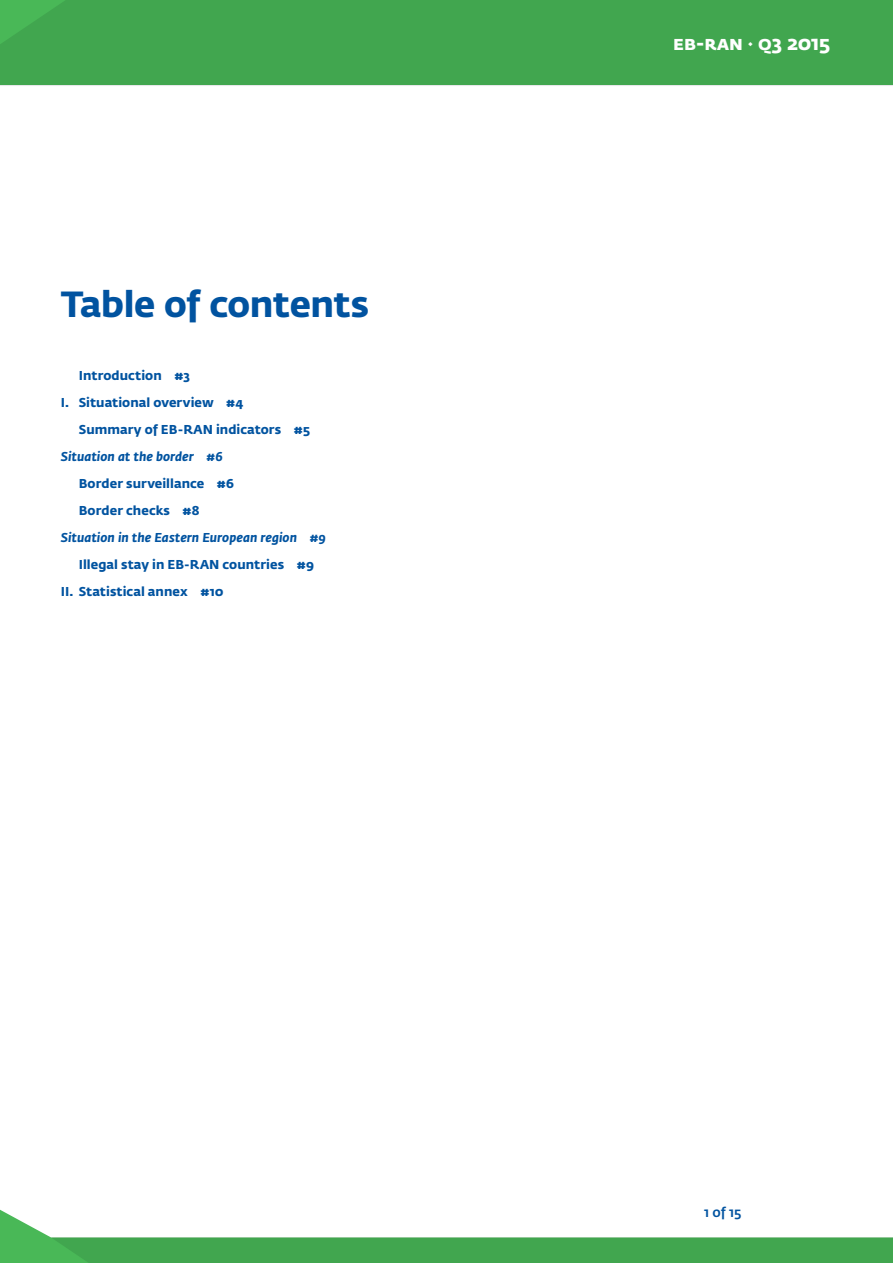
<style>
.page{position:relative;width:893px;height:1263px;background:#fff}
.page>*{position:absolute;margin:0;border:0;box-sizing:border-box;transform-origin:0 0}
.RAU_head1{font:700 36px "Fedra Sans Pro";letter-spacing:-.015em;color:#0153a0}
.t1{font:700 20.25px "Fedra Sans Pro";letter-spacing:.005em;color:#fff}
.t2{font:500 13.5px "Fedra Sans Pro";color:#0153a0}
.TOC_H1{font:700 12.75px "Fedra Sans Pro";letter-spacing:.005em;color:#0153a0}
.TOC_H1_italics{font:italic 700 12.75px "Fedra Sans Pro";letter-spacing:.005em;color:#0153a0}
</style>
<div class="page">
<div style="left:0;top:0;width:893px;height:86px;background:#41a64f"></div>
<svg style="left:0;top:1209px;width:51px;height:54px;fill:#49b857"></svg>
<div style="left:51px;top:1237px;width:842px;height:26px;background:#41a64f"></div>
<p class="RAU_head1" style="left:61px;top:275px;width:310px">Table of contents</p>
<p class="TOC_H1" style="left:79px;top:365px;width:113px">Introduction #3</p>
<p class="TOC_H1" style="left:61px;top:392px;width:184px">I. Situational overview #4</p>
<p class="TOC_H1" style="left:79px;top:419px;width:233px">Summary of EB-RAN indicators #5</p>
<p class="TOC_H1_italics" style="left:61px;top:446px;width:163px">Situation at the border #6</p>
<p class="TOC_H1" style="left:79px;top:473px;width:157px">Border surveillance #6</p>
<p class="TOC_H1" style="left:79px;top:500px;width:122px">Border checks #8</p>
<p class="TOC_H1_italics" style="left:61px;top:527px;width:267px">Situation in the Eastern European region #9</p>
<p class="TOC_H1" style="left:79px;top:554px;width:237px">Illegal stay in EB-RAN countries #9</p>
<p class="TOC_H1" style="left:61px;top:581px;width:164px">II. Statistical annex #10</p>
<h2 class="t1" style="left:673px;top:26px;width:159px">eb-ran · q3 2015</h2>
<p class="t2" style="left:704px;top:1202px;width:39px">1 of 15</p>
</div>
